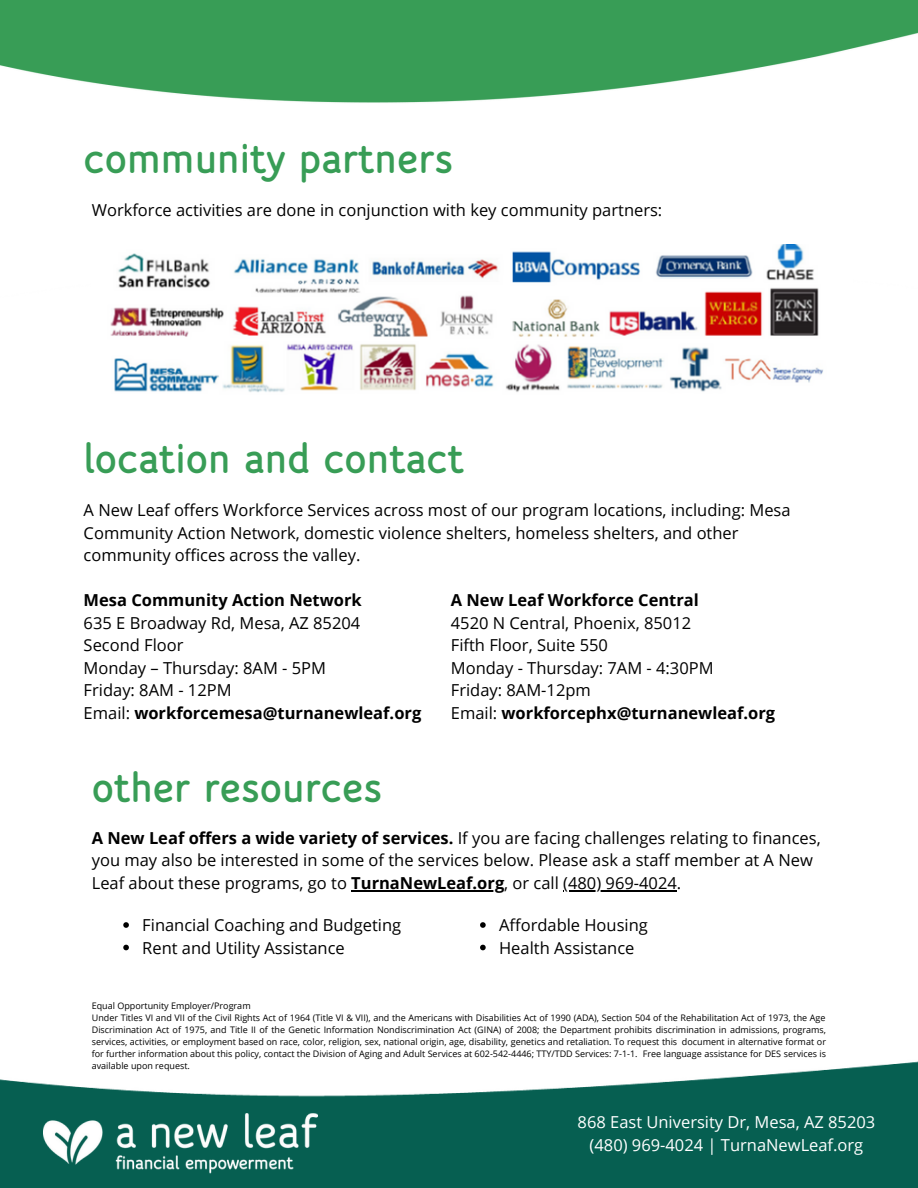
<style>
.page{position:relative;width:918px;height:1188px;background:#fff}
.page>*{position:absolute;margin:0;border:0;box-sizing:border-box;transform-origin:0 0}
.t1{font:800 45px "Speak OT";color:#389d56}
.t2{font:19.5px "Open Sans";color:#fff}
.t3{font:16.5px/22.5px "Open Sans";color:#000}
.t4{font:16.5px/22.5px "Open Sans";color:#fff;text-align:center}
.t5{font:700 16.5px "Open Sans";color:#000}
.t6{font:9px/12px "Open Sans";color:#000}
.s1{font-weight:700}
</style>
<div class="page">
<div style="left:0;top:0;width:918px;height:218px;background:#389d56"></div>
<img style="left:0;top:32px;width:918px;height:213px">
<img style="left:110px;top:245px;width:714px;height:147px">
<div style="left:0;top:1059px;width:918px;height:129px;background:#065f51"></div>
<img style="left:0;top:1059px;width:918px;height:38px">
<img style="left:43px;top:1113px;width:275px;height:60px">
<hr style="left:351px;top:890px;width:153px;height:1px;background:#000">
<hr style="left:563px;top:890px;width:95px;height:1px;background:#000">
<svg style="left:658px;top:890px;width:19px;height:1px"></svg>
<svg style="left:123px;top:922px;width:6px;height:6px"></svg>
<svg style="left:123px;top:945px;width:6px;height:5px"></svg>
<svg style="left:480px;top:922px;width:6px;height:6px"></svg>
<svg style="left:480px;top:945px;width:6px;height:5px"></svg>
<h1 class="t1" style="left:84px;top:139px;width:371px">community partners</h1>
<p class="t3" style="left:92px;top:198px;width:572px">Workforce activities are done in conjunction with key community partners:</p>
<h1 class="t1" style="left:84px;top:439px;width:382px">location and contact</h1>
<p class="t3" style="left:84px;top:498px;width:708px">A New Leaf offers Workforce Services across most of our program locations, including: Mesa<br>Community Action Network, domestic violence shelters, homeless shelters, and other community offices across the valley.</p>
<p class="t5" style="left:84px;top:588px;width:280px">Mesa Community Action Network</p>
<p class="t3" style="left:84px;top:611px;width:339px">635 E Broadway Rd, Mesa, AZ 85204<br>Second Floor<br>Monday – Thursday: 8AM - 5PM<br>Friday: 8AM - 12PM<br>Email: <span class="s1">workforcemesa@turnanewleaf.org</span></p>
<p class="t5" style="left:451px;top:588px;width:250px">A New Leaf Workforce Central</p>
<p class="t3" style="left:451px;top:611px;width:326px">4520 N Central, Phoenix, 85012<br>Fifth Floor, Suite 550<br>Monday - Thursday: 7AM - 4:30PM<br>Friday: 8AM-12pm<br>Email: <span class="s1">workforcephx@turnanewleaf.org</span></p>
<h1 class="t1" style="left:92px;top:768px;width:292px">other resources</h1>
<p class="t3" style="left:92px;top:826px;width:730px"><span class="s1">A New Leaf offers a wide variety of services.</span> If you are facing challenges relating to finances, you may also be interested in some of the services below. Please ask a staff member at A New<br>Leaf about these programs, go to <span class="s1">TurnaNewLeaf.org</span>, or call (480) 969-4024.</p>
<p class="t3" style="left:142px;top:914px;width:260px">Financial Coaching and Budgeting<br>Rent and Utility Assistance</p>
<p class="t3" style="left:499px;top:914px;width:150px">Affordable Housing<br>Health Assistance</p>
<p class="t6" style="left:92px;top:999px;width:736px">Equal Opportunity Employer/Program<br>Under Titles VI and VII of the Civil Rights Act of 1964 (Title VI &amp; VII), and the Americans with Disabilities Act of 1990 (ADA), Section 504 of the Rehabilitation Act of 1973, the Age Discrimination Act of 1975, and Title II of the Genetic Information Nondiscrimination Act (GINA) of 2008; the Department prohibits discrimination in admissions, programs, services, activities, or employment based on race, color, religion, sex, national origin, age, disability, genetics and retaliation. To request this document in alternative format or for further information about this policy, contact the Division of Aging and Adult Services at 602-542-4446; TTY/TDD Services: 7-1-1. Free language assistance for DES services is available upon request.</p>
<p class="t4" style="left:578px;top:1110px;width:299px">868 East University Dr, Mesa, AZ 85203 (480) 969-4024 | TurnaNewLeaf.org</p>
<p class="t2" style="left:526px;top:1121px;width:317px">(480) 969-4024 | Turnanewleaf.org</p>
</div>
